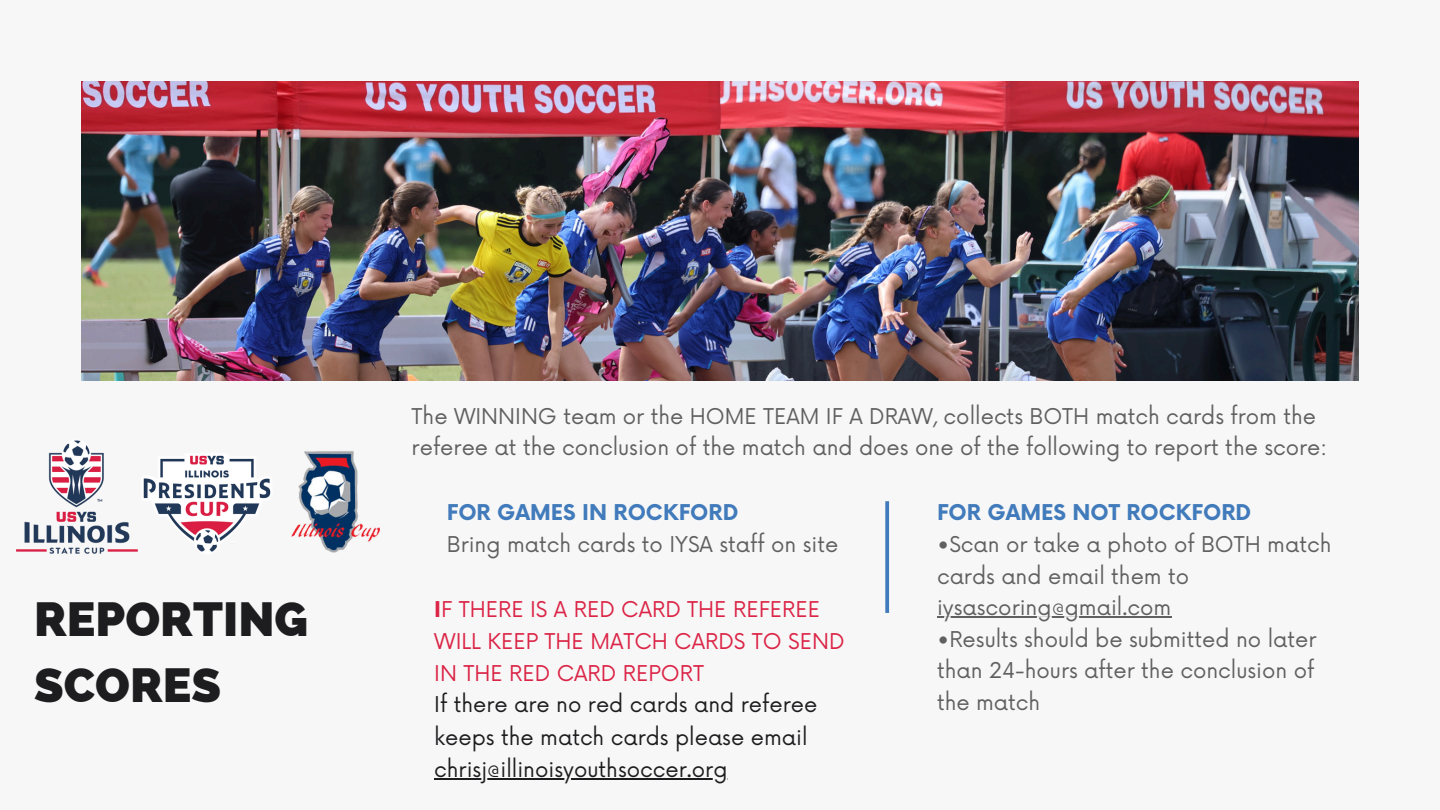
<style>
.page{position:relative;width:1440px;height:810px;background:#f7f7f7}
.page>*{position:absolute;margin:0;border:0;box-sizing:border-box;transform-origin:0 0}
.t1{font:800 48px/66.8px "Raleway";color:#1d1d1f}
.t2{font:21.2px/31.5px "Now";color:#606060}
.t3{font:21.2px/32.2px "Now";color:#1d1d1f}
.t4{font:21.2px/31.9px "Now";color:#db2446}
.t5{font:700 21.2px "Now";color:#417bbb}
.s1{font-weight:700}
</style>
<div class="page">
<img style="left:81px;top:81px;width:1278px;height:299px">
<svg style="left:885px;top:501px;width:4px;height:112px"></svg>
<hr style="left:937px;top:617px;width:234px;height:1px;background:#606060">
<hr style="left:434px;top:778px;width:294px;height:2px;background:#1d1d1f">
<img style="left:16px;top:440px;width:121px;height:114px">
<img style="left:143px;top:455px;width:128px;height:97px">
<img style="left:291px;top:451px;width:89px;height:102px">
<p class="t1" style="left:34px;top:585px;width:276px">REPORTING<br>SCORES</p>
<p class="t2" style="left:412px;top:401px;width:917px">The WINNING team or the HOME TEAM IF A DRAW, collects BOTH match cards from the referee at the conclusion of the match and does one of the following to report the score:</p>
<p class="t5" style="left:447px;top:501px;width:293px">FOR GAMES IN ROCKFORD</p>
<p class="t2" style="left:447px;top:530px;width:393px">Bring match cards to IYSA staff on site</p>
<p class="t4" style="left:434px;top:595px;width:412px"><span class="s1">I</span>F THERE IS A RED CARD THE REFEREE<br>WILL KEEP THE MATCH CARDS TO SEND<br>IN THE RED CARD REPORT</p>
<h1 class="t3" style="left:434px;top:690px;width:385px">If there are no red cards and referee keeps the match cards please email</h1>
<p class="t3" style="left:434px;top:754px;width:295px">chrisj@illinoisyouthsoccer.org</p>
<p class="t5" style="left:937px;top:501px;width:316px">FOR GAMES NOT ROCKFORD</p>
<p class="t2" style="left:937px;top:530px;width:396px">•Scan or take a photo of BOTH match cards and email them to</p>
<p class="t2" style="left:937px;top:593px;width:236px">iysascoring@gmail.com</p>
<p class="t2" style="left:937px;top:624px;width:381px">•Results should be submitted no later than 24-hours after the conclusion of</p>
<p class="t2" style="left:937px;top:687px;width:105px">the match</p>
</div>
